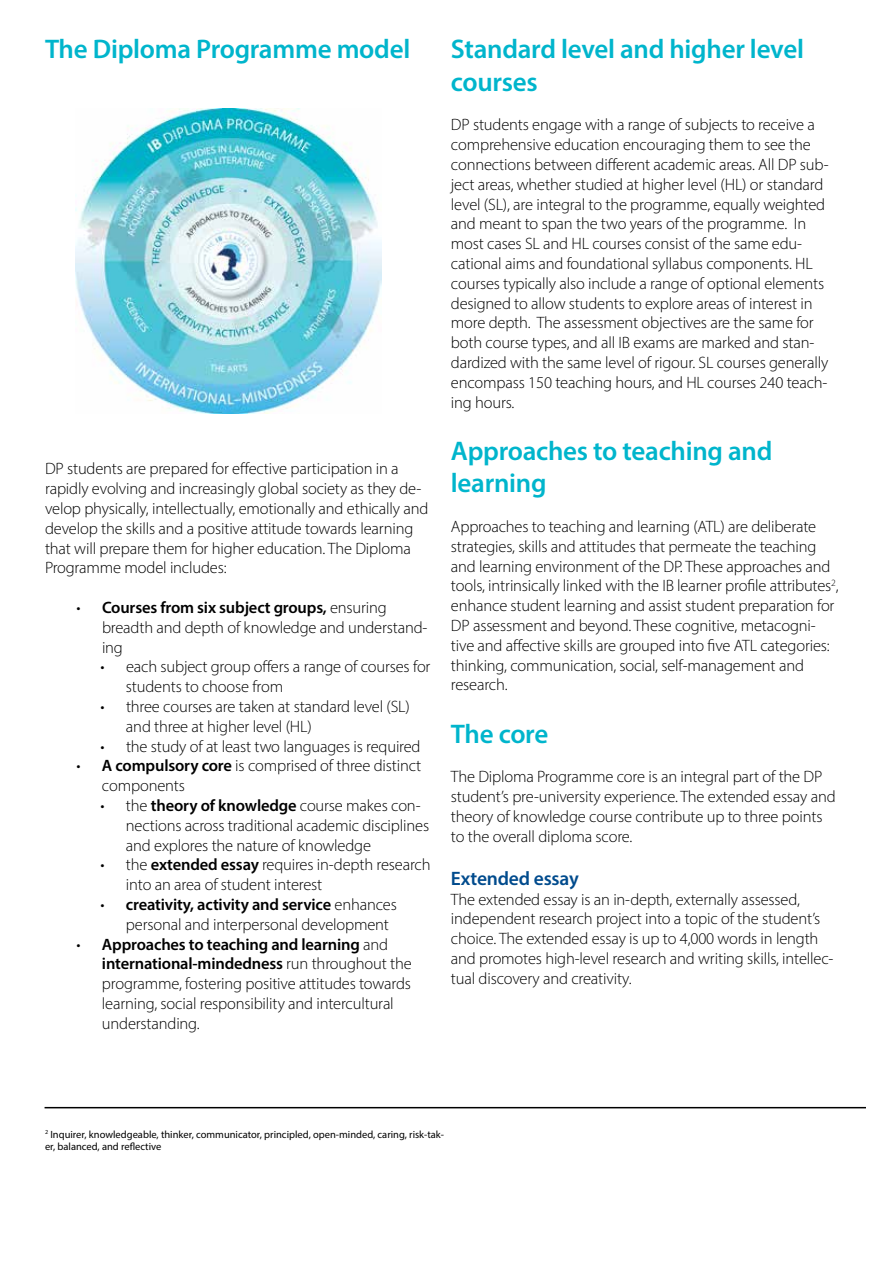
<style>
.page{position:relative;width:893px;height:1263px;background:#fff}
.page>*{position:absolute;margin:0;border:0;box-sizing:border-box;transform-origin:0 0}
.t1{font:600 27px/32.4px "Myriad Pro";letter-spacing:-.01em;color:#00b5cc}
.t2{font:600 19.5px "Myriad Pro";letter-spacing:-.01em;color:#004b8d}
.t3{font:300 16.5px/19.8px "Myriad Pro";letter-spacing:-.01em;color:#000}
.t4{font:10.5px/12.6px "Myriad Pro";color:#000}
.s1{font-weight:600}
</style>
<div class="page">
<img style="left:76px;top:108px;width:305px;height:306px">
<hr style="left:45px;top:1107px;width:821px;height:1px;background:#000">
<h1 class="t1" style="left:45px;top:32px;width:367px">The Diploma Programme model</h1>
<p class="t3" style="left:45px;top:459px;width:385px">DP students are prepared for effective participation in a rapidly evolving and increasingly global society as they de&shy;velop physically, intellectually, emotionally and ethically and develop the skills and a positive attitude towards learning that will prepare them for higher education. The Diploma Programme model includes:</p>
<p class="t3" style="left:102px;top:597px;width:327px;text-indent:-25px">• <span class="s1">Courses from six subject groups,</span> ensuring breadth and depth of knowledge and understand&shy;ing</p>
<p class="t3" style="left:126px;top:657px;width:306px;text-indent:-25px">• each subject group offers a range of courses for students to choose from</p>
<p class="t3" style="left:126px;top:696px;width:285px;text-indent:-25px">• three courses are taken at standard level (SL) and three at higher level (HL)</p>
<p class="t3" style="left:100px;top:736px;width:322px">• the study of at least two languages is required</p>
<p class="t3" style="left:102px;top:756px;width:321px;text-indent:-25px">• <span class="s1">A compulsory core</span> is comprised of three distinct components</p>
<p class="t3" style="left:126px;top:795px;width:305px;text-indent:-25px">• the <span class="s1">theory of knowledge</span> course makes con&shy;nections across traditional academic disciplines and explores the nature of knowledge</p>
<p class="t3" style="left:126px;top:855px;width:306px;text-indent:-25px">• the <span class="s1">extended essay</span> requires in-depth research into an area of student interest</p>
<p class="t3" style="left:126px;top:894px;width:272px;text-indent:-25px">• <span class="s1">creativity, activity and service</span> enhances personal and interpersonal development</p>
<p class="t3" style="left:102px;top:934px;width:311px;text-indent:-25px">• <span class="s1">Approaches to teaching and learning</span> and <span class="s1">international-mindedness</span> run throughout the programme, fostering positive attitudes towards learning, social responsibility and intercultural understanding.</p>
<h1 class="t1" style="left:451px;top:32px;width:354px">Standard level and higher level courses</h1>
<p class="t3" style="left:451px;top:115px;width:379px">DP students engage with a range of subjects to receive a comprehensive education encouraging them to see the connections between different academic areas. All DP sub&shy;ject areas, whether studied at higher level (HL) or standard level (SL), are integral to the programme, equally weighted and meant to span the two years of the programme. In most cases SL and HL courses consist of the same edu&shy;cational aims and foundational syllabus components. HL courses typically also include a range of optional elements designed to allow students to explore areas of interest in more depth. The assessment objectives are the same for both course types, and all IB exams are marked and stan&shy;dardized with the same level of rigour. SL courses generally encompass 150 teaching hours, and HL courses 240 teach&shy;ing hours.</p>
<h1 class="t1" style="left:451px;top:434px;width:323px">Approaches to teaching and learning</h1>
<p class="t3" style="left:451px;top:516px;width:389px">Approaches to teaching and learning (ATL) are deliberate strategies, skills and attitudes that permeate the teaching and learning environment of the DP. These approaches and tools, intrinsically linked with the IB learner profile attributes<sup>2</sup>, enhance student learning and assist student preparation for DP assessment and beyond. These cognitive, metacogni&shy;tive and affective skills are grouped into five ATL categories: thinking, communication, social, self-management and research.</p>
<h1 class="t1" style="left:451px;top:716px;width:99px">The core</h1>
<p class="t3" style="left:451px;top:766px;width:386px">The Diploma Programme core is an integral part of the DP student’s pre-university experience. The extended essay and theory of knowledge course contribute up to three points to the overall diploma score.</p>
<p class="t2" style="left:451px;top:866px;width:129px">Extended essay</p>
<p class="t3" style="left:451px;top:889px;width:384px">The extended essay is an in-depth, externally assessed, independent research project into a topic of the student’s choice. The extended essay is up to 4,000 words in length and promotes high-level research and writing skills, intellec&shy;tual discovery and creativity.</p>
<p class="t4" style="left:45px;top:1127px;width:400px"><sup>2</sup> Inquirer, knowledgeable, thinker, communicator, principled, open-minded, caring, risk-tak&shy;er, balanced, and reflective</p>
</div>
